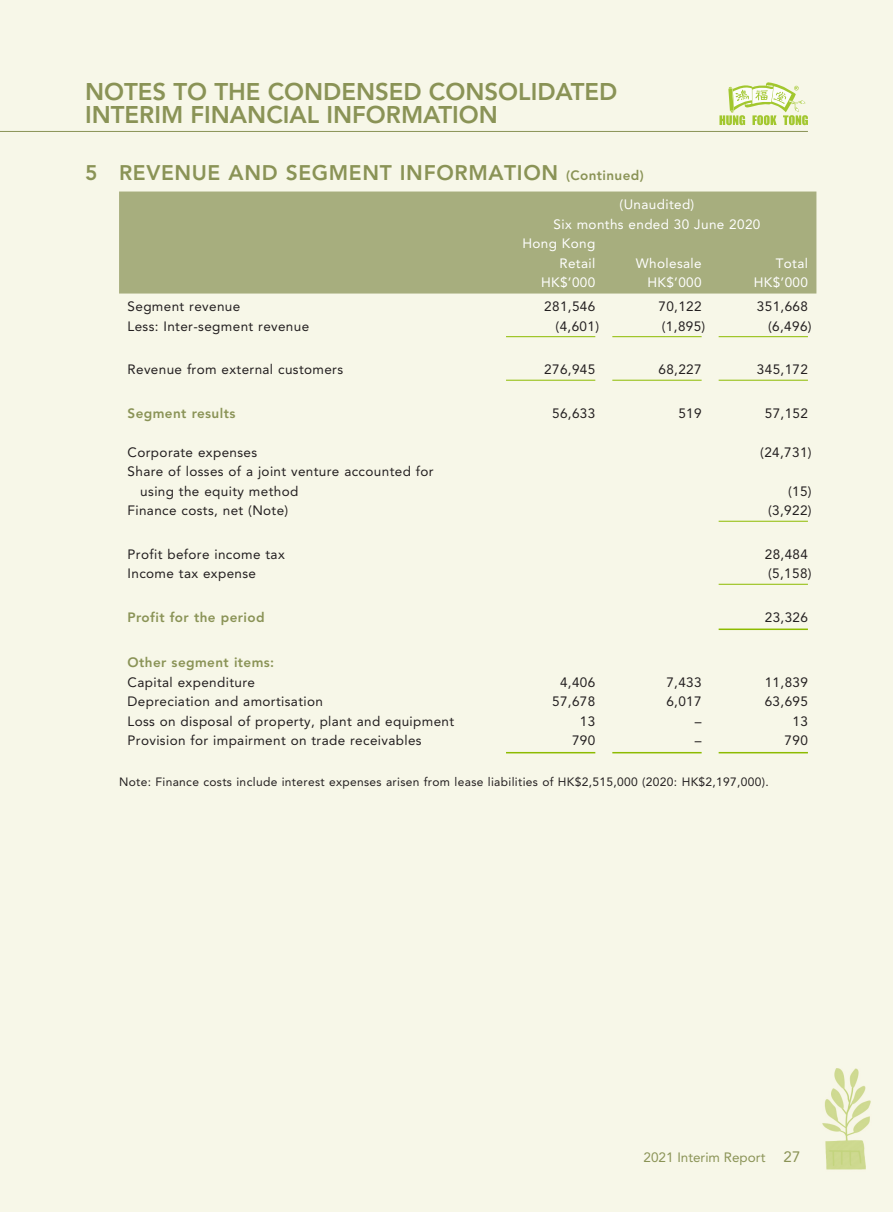
<style>
.page{position:relative;width:893px;height:1212px;background:#f7f7e8}
.page>*{position:absolute;margin:0;border:0;box-sizing:border-box;transform-origin:0 0}
.t1{font:800 24px/22.5px "Avenir LT Std";color:#8a9356}
.t2{font:800 21px "Avenir LT Std";letter-spacing:.03em;color:#8a9356}
.t3{font:13.5px/19.5px "Avenir LT Std";letter-spacing:.03em;color:#231f20}
.t4{font:13.5px "Avenir LT Std";letter-spacing:.03em;color:#fff}
.t5{font:800 13.5px "Avenir LT Std";letter-spacing:.03em;color:#8a9356}
.t6{font:13.5px "Avenir LT Std";color:#8a9356}
.t7{font:12px "Avenir LT Std";letter-spacing:.03em;color:#231f20}
.s1{font-size:13.5px}
.s2{font-size:15px}
</style>
<div class="page">
<hr style="left:0;top:131px;width:808px;height:1px;background:#8a9356">
<div style="left:119px;top:191px;width:697px;height:102px;background:#a7ae7e"></div>
<hr style="left:506px;top:336px;width:89px;height:1px;background:#8dbb00">
<hr style="left:612px;top:336px;width:90px;height:1px;background:#8dbb00">
<hr style="left:719px;top:336px;width:89px;height:1px;background:#8dbb00">
<hr style="left:506px;top:380px;width:89px;height:1px;background:#8dbb00">
<hr style="left:612px;top:380px;width:90px;height:1px;background:#8dbb00">
<hr style="left:719px;top:380px;width:89px;height:1px;background:#8dbb00">
<hr style="left:719px;top:521px;width:89px;height:1px;background:#8dbb00">
<hr style="left:719px;top:584px;width:89px;height:1px;background:#8dbb00">
<hr style="left:719px;top:628px;width:89px;height:2px;background:#8dbb00">
<hr style="left:506px;top:752px;width:89px;height:1px;background:#8dbb00">
<hr style="left:612px;top:752px;width:90px;height:1px;background:#8dbb00">
<hr style="left:719px;top:752px;width:89px;height:1px;background:#8dbb00">
<h1 class="t1" style="left:85px;top:81px;width:534px">NOTES TO THE CONDENSED CONSOLIDATED<br>INTERIM FINANCIAL INFORMATION</h1>
<h2 class="t2" style="left:85px;top:161px;width:560px">5 REVENUE AND SEGMENT INFORMATION <span class="s1">(Continued)</span></h2>
<p class="t4" style="left:620px;top:197px;width:76px">(Unaudited)</p>
<p class="t4" style="left:554px;top:216px;width:208px">Six months ended 30 June 2020</p>
<p class="t4" style="left:522px;top:236px;width:74px">Hong Kong</p>
<p class="t4" style="left:559px;top:255px;width:37px">Retail</p>
<p class="t4" style="left:636px;top:255px;width:67px">Wholesale</p>
<p class="t4" style="left:776px;top:255px;width:34px">Total</p>
<p class="t4" style="left:541px;top:275px;width:56px">HK$’000</p>
<p class="t4" style="left:647px;top:275px;width:56px">HK$’000</p>
<p class="t4" style="left:754px;top:275px;width:56px">HK$’000</p>
<p class="t3" style="left:128px;top:297px;width:114px">Segment revenue</p>
<p class="t3" style="left:544px;top:297px;width:53px">281,546</p>
<p class="t3" style="left:658px;top:297px;width:45px">70,122</p>
<p class="t3" style="left:757px;top:297px;width:53px">351,668</p>
<p class="t3" style="left:128px;top:316px;width:183px">Less: Inter-segment revenue</p>
<p class="t3" style="left:555px;top:316px;width:45px">(4,601)</p>
<p class="t3" style="left:662px;top:316px;width:45px">(1,895)</p>
<p class="t3" style="left:768px;top:316px;width:45px">(6,496)</p>
<p class="t3" style="left:128px;top:360px;width:217px">Revenue from external customers</p>
<p class="t3" style="left:544px;top:360px;width:53px">276,945</p>
<p class="t3" style="left:658px;top:360px;width:45px">68,227</p>
<p class="t3" style="left:757px;top:360px;width:53px">345,172</p>
<p class="t5" style="left:128px;top:405px;width:109px">Segment results</p>
<p class="t3" style="left:552px;top:403px;width:45px">56,633</p>
<p class="t3" style="left:678px;top:403px;width:25px">519</p>
<p class="t3" style="left:765px;top:403px;width:45px">57,152</p>
<p class="t3" style="left:128px;top:442px;width:131px">Corporate expenses</p>
<p class="t3" style="left:760px;top:442px;width:53px">(24,731)</p>
<p class="t3" style="left:140px;top:462px;width:295px;text-indent:-13px">Share of losses of a joint venture accounted for using the equity method</p>
<p class="t3" style="left:788px;top:481px;width:25px">(15)</p>
<p class="t3" style="left:128px;top:501px;width:162px">Finance costs, net (Note)</p>
<p class="t3" style="left:768px;top:501px;width:45px">(3,922)</p>
<p class="t3" style="left:128px;top:544px;width:159px">Profit before income tax</p>
<p class="t3" style="left:765px;top:544px;width:45px">28,484</p>
<p class="t3" style="left:128px;top:564px;width:130px">Income tax expense</p>
<p class="t3" style="left:768px;top:564px;width:45px">(5,158)</p>
<p class="t5" style="left:128px;top:609px;width:139px">Profit for the period</p>
<p class="t3" style="left:765px;top:608px;width:45px">23,326</p>
<p class="t5" style="left:128px;top:655px;width:148px">Other segment items:</p>
<p class="t3" style="left:128px;top:672px;width:129px">Capital expenditure</p>
<p class="t3" style="left:560px;top:672px;width:37px">4,406</p>
<p class="t3" style="left:666px;top:672px;width:37px">7,433</p>
<p class="t3" style="left:765px;top:672px;width:45px">11,839</p>
<p class="t3" style="left:128px;top:692px;width:197px">Depreciation and amortisation</p>
<p class="t3" style="left:552px;top:692px;width:45px">57,678</p>
<p class="t3" style="left:666px;top:692px;width:37px">6,017</p>
<p class="t3" style="left:765px;top:692px;width:45px">63,695</p>
<p class="t3" style="left:128px;top:711px;width:328px">Loss on disposal of property, plant and equipment</p>
<p class="t3" style="left:580px;top:711px;width:17px">13</p>
<p class="t3" style="left:695px;top:711px;width:8px">–</p>
<p class="t3" style="left:792px;top:711px;width:17px">13</p>
<p class="t3" style="left:128px;top:731px;width:296px">Provision for impairment on trade receivables</p>
<p class="t3" style="left:572px;top:731px;width:25px">790</p>
<p class="t3" style="left:695px;top:731px;width:8px">–</p>
<p class="t3" style="left:785px;top:731px;width:25px">790</p>
<p class="t7" style="left:119px;top:775px;width:651px">Note: Finance costs include interest expenses arisen from lease liabilities of HK$2,515,000 (2020: HK$2,197,000).</p>
<p class="t6" style="left:644px;top:1149px;width:158px">2021 Interim Report <span class="s2">27</span></p>
</div>
